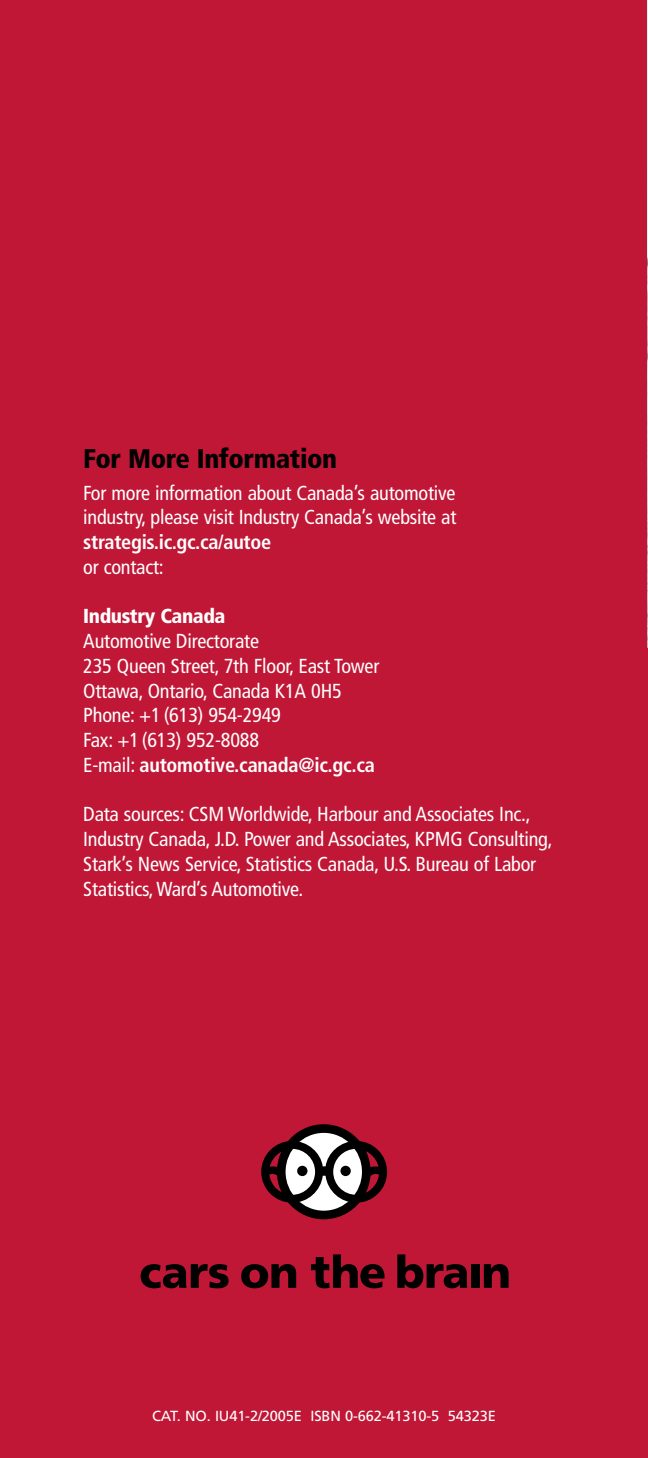
<style>
.page{position:relative;width:648px;height:1458px;background:#c01736}
.page>*{position:absolute;margin:0;border:0;box-sizing:border-box;transform-origin:0 0}
.Red_Section_Heads{font:900 condensed 27px "Frutiger";letter-spacing:-.015em;color:#000}
.Reg_Text{font:condensed 20.25px/24.8px "Frutiger";letter-spacing:-.01em;color:#fff}
.Reg_Text-2{font:700 condensed 20.25px "Frutiger";letter-spacing:-.01em;color:#fff}
.Bold_Section_Intros{font:900 condensed 20.25px "Frutiger";letter-spacing:-.02em;color:#fff}
.Bold_Section_Intros-2{font:14.62px "Frutiger";letter-spacing:-.01em;color:#fff}
.s1{font-weight:700}
.s2{font-weight:400}
</style>
<div class="page">
<svg style="left:141px;top:1264px;width:88px;height:24px"></svg>
<svg style="left:241px;top:1264px;width:55px;height:24px"></svg>
<svg style="left:311px;top:1254px;width:74px;height:34px"></svg>
<svg style="left:397px;top:1254px;width:70px;height:34px"></svg>
<div style="left:471px;top:1264px;width:8px;height:24px;background:#000"></div>
<svg style="left:484px;top:1264px;width:25px;height:24px"></svg>
<svg style="left:261px;top:1124px;width:126px;height:95px"></svg>
<div style="left:297px;top:1166px;width:10px;height:10px;background:#000;border-radius:50%"></div>
<div style="left:340px;top:1166px;width:11px;height:10px;background:#000;border-radius:50%"></div>
<img style="left:647px;top:0;width:1px;height:648px">
<p class="Red_Section_Heads" style="left:83px;top:442px;width:256px">For More Information</p>
<p class="Reg_Text" style="left:83px;top:480px;width:375px">For more information about Canada’s automotive industry, please visit Industry Canada’s website at <span class="s1">strategis.ic.gc.ca/autoe<br></span>or contact:</p>
<p class="Bold_Section_Intros" style="left:83px;top:604px;width:144px">Industry Canada</p>
<p class="Reg_Text" style="left:83px;top:629px;width:177px">Automotive Directorate</p>
<p class="Reg_Text" style="left:83px;top:654px;width:298px">235 Queen Street, 7th Floor, East Tower</p>
<p class="Reg_Text" style="left:83px;top:678px;width:260px">Ottawa, Ontario, Canada K1A 0H5</p>
<p class="Reg_Text" style="left:83px;top:703px;width:199px">Phone: +1 (613) 954-2949</p>
<p class="Reg_Text" style="left:83px;top:728px;width:177px">Fax: +1 (613) 952-8088</p>
<p class="Reg_Text-2" style="left:83px;top:753px;width:293px"><span class="s2">E-mail:</span> automotive.canada@ic.gc.ca</p>
<p class="Reg_Text" style="left:83px;top:802px;width:471px">Data sources: CSM Worldwide, Harbour and Associates Inc., Industry Canada, J.D. Power and Associates, KPMG Consulting, Stark’s News Service, Statistics Canada, U.S. Bureau of Labor Statistics, Ward’s Automotive.</p>
<p class="Bold_Section_Intros-2" style="left:152px;top:1407px;width:345px">CAT. NO. IU41-2/2005E ISBN 0-662-41310-5 54323E</p>
</div>
